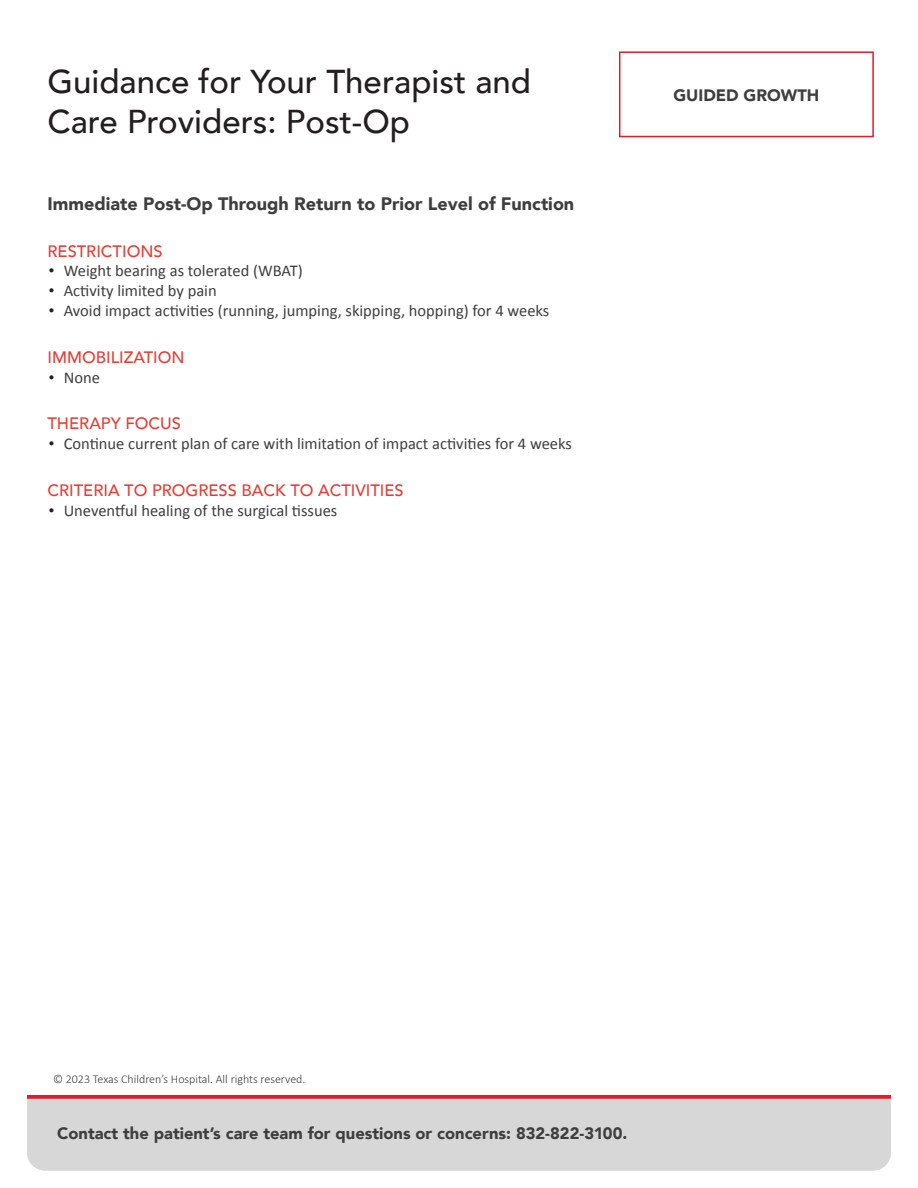
<style>
.page{position:relative;width:918px;height:1188px;background:#fff}
.page>*{position:absolute;margin:0;border:0;box-sizing:border-box;transform-origin:0 0}
.Condition_Name{font:500 33px "Avenir";color:#231f20}
.t1{font:900 18px "Avenir";color:#3e3e3f}
.t2{font:16.5px "Calibri";color:#3e3e3f}
.t3{font:900 16.5px "Avenir";color:#3e3e3f}
.t4{font:500 16.5px "Avenir";color:#e93c33}
.t5{font:300 12px "Calibri";color:#3e3e3f}
.s1{font-family:"Gill Sans";font-weight:300;color:#231f20}
</style>
<div class="page">
<svg style="left:27px;top:1095px;width:864px;height:4px;background:#e52532"></svg>
<div style="left:27px;top:1099px;width:864px;height:72px;background:#d7d7d7"></div>
<div style="left:619px;top:51px;width:255px;height:86px;border:2px solid #e71a27"></div>
<p class="Condition_Name" style="left:48px;top:53px;width:485px">Guidance for Your Therapist and</p>
<p class="Condition_Name" style="left:48px;top:93px;width:364px">Care Providers: Post-Op</p>
<p class="t1" style="left:48px;top:188px;width:528px">Immediate Post-Op Through Return to Prior Level of Function</p>
<p class="t4" style="left:48px;top:237px;width:117px">RESTRICTIONS</p>
<p class="t2" style="left:48px;top:261px;width:257px"><span class="s1">•</span> Weight bearing as tolerated (WBAT)</p>
<p class="t2" style="left:48px;top:280px;width:171px"><span class="s1">•</span> Activity limited by pain</p>
<p class="t2" style="left:48px;top:300px;width:503px"><span class="s1">•</span> Avoid impact activities (running, jumping, skipping, hopping) for 4 weeks</p>
<p class="t4" style="left:48px;top:343px;width:139px">IMMOBILIZATION</p>
<p class="t2" style="left:48px;top:367px;width:54px"><span class="s1">•</span> None</p>
<p class="t4" style="left:48px;top:409px;width:135px">THERAPY FOCUS</p>
<p class="t2" style="left:48px;top:433px;width:526px"><span class="s1">•</span> Continue current plan of care with limitation of impact activities for 4 weeks</p>
<p class="t4" style="left:48px;top:476px;width:358px">CRITERIA TO PROGRESS BACK TO ACTIVITIES</p>
<p class="t2" style="left:48px;top:500px;width:291px"><span class="s1">•</span> Uneventful healing of the surgical tissues</p>
<p class="t3" style="left:673px;top:81px;width:148px">GUIDED GROWTH</p>
<p class="t5" style="left:53px;top:1072px;width:254px">© 2023 Texas Children’s Hospital. All rights reserved.</p>
<p class="t3" style="left:57px;top:1119px;width:572px">Contact the patient’s care team for questions or concerns: 832-822-3100.</p>
</div>
